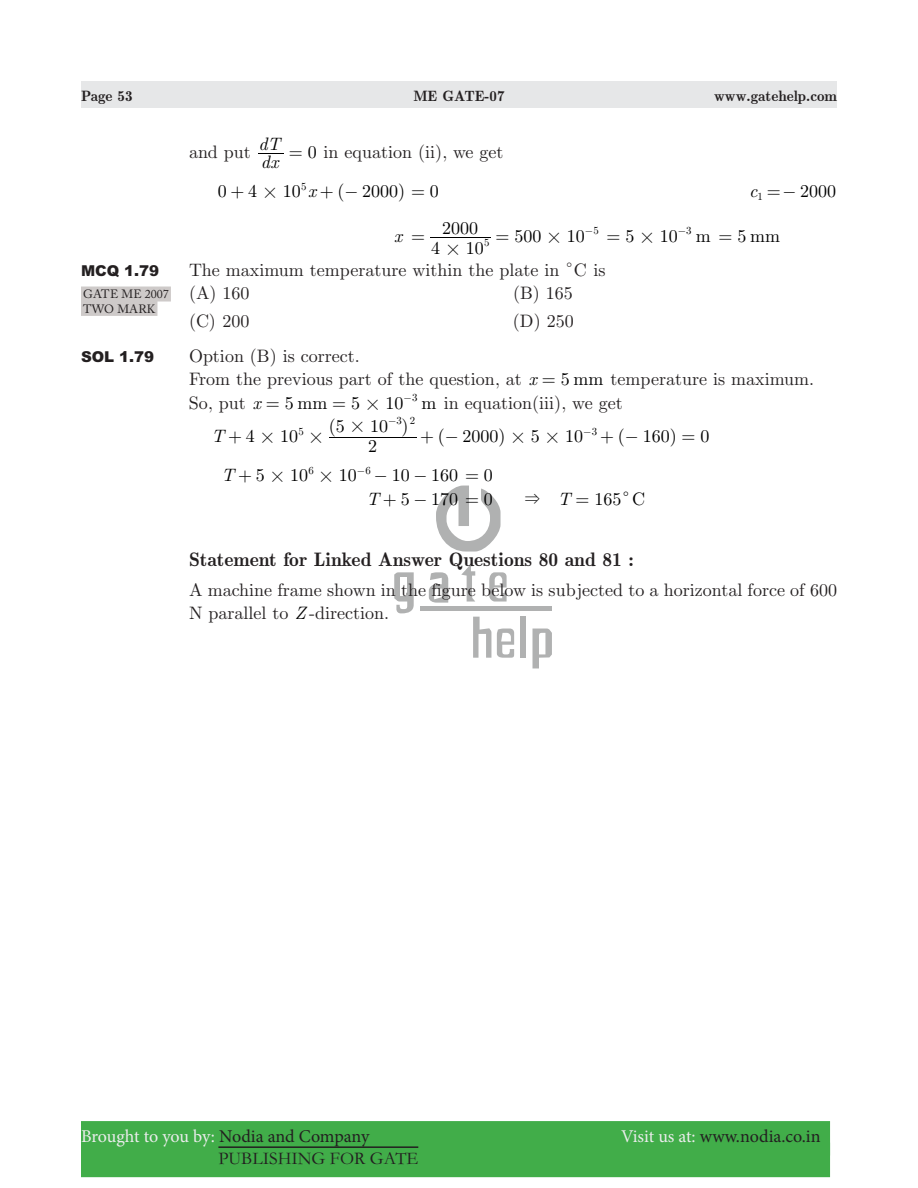
<style>
.page{position:relative;width:918px;height:1188px;background:#fff}
.page>*{position:absolute;margin:0;border:0;box-sizing:border-box;transform-origin:0 0}
.t1{font:700 19.5px "Euclid";color:#231f20}
.t2{font:18px/23.4px "Euclid";color:#231f20}
.t3{font:18px "Euclid";color:#000}
.t4{font:18px "Minion Pro";letter-spacing:-.01em;color:#ebecec}
.t5{font:18px "Minion Pro";color:#231f20}
.t6{font:18px "Garamond";color:#231f20}
.t7{font:italic 18px "Euclid";color:#000}
.t8{font:18px "M Ma Binary";color:#000}
.t9{font:18px "M Ma Arrow";color:#000}
.t10{font:700 15px "Euclid";color:#231f20}
.t11{font:900 15px "Arial";color:#231f20}
.t12{font:12px/14.4px "Adobe Caslon Pro";letter-spacing:.01em;color:#231f20}
.t13{font:10.8px "Euclid";color:#000}
.s1{color:#000}
.s2{font-family:"M Ma Binary";color:#000}
.s3{font-style:italic;color:#000}
.s4{font-style:italic}
.s5{font-family:"M Ma Binary"}
.s6{font-family:"M Ma Etc"}
.s7{font-family:"Euclid";font-style:italic}
.s8{color:#231f20}
.s9{color:#ebecec}
</style>
<div class="page">
<div style="left:81px;top:81px;width:756px;height:27px;background:#e6e7e8"></div>
<div style="left:81px;top:1121px;width:749px;height:35px;background:#41ad49"></div>
<div style="left:81px;top:1143px;width:749px;height:34px;background:#41ad49"></div>
<hr style="left:218px;top:1146px;width:200px;height:2px;background:#231f20">
<svg style="left:394px;top:572px;width:20px;height:41px"></svg>
<hr style="left:420px;top:606px;width:132px;height:4px;background:#b0b1b1">
<svg style="left:473px;top:617px;width:18px;height:41px"></svg>
<svg style="left:461px;top:565px;width:14px;height:37px"></svg>
<div style="left:521px;top:617px;width:5px;height:41px;background:#b0b1b1"></div>
<svg style="left:533px;top:629px;width:19px;height:39px"></svg>
<div style="left:401px;top:578px;width:6px;height:18px;background:#fff"></div>
<svg style="left:497px;top:629px;width:17px;height:29px"></svg>
<svg style="left:429px;top:572px;width:19px;height:31px"></svg>
<svg style="left:489px;top:572px;width:18px;height:30px"></svg>
<hr style="left:430px;top:237px;width:61px;height:1px;background:#000">
<hr style="left:329px;top:438px;width:87px;height:1px;background:#000">
<div style="left:81px;top:287px;width:90px;height:15px;background:#cecac9"></div>
<div style="left:81px;top:301px;width:76px;height:15px;background:#cecac9"></div>
<svg style="left:436px;top:486px;width:65px;height:66px"></svg>
<p class="t10" style="left:81px;top:91px;width:53px">Page 53</p>
<p class="t10" style="left:413px;top:91px;width:93px">ME GATE-07</p>
<p class="t10" style="left:714px;top:91px;width:124px">www.gatehelp.com</p>
<p class="t7" style="left:258px;top:138px;width:24px">dT</p>
<p class="t2" style="left:218px;top:135px;width:287px;line-height:39px;text-indent:90px"><span class="s1">0</span> in equation (ii), we get<br><span class="s1">0 4</span> <span class="s2">#</span> <span class="s1">10</span> <span class="s3">x</span> <span class="s1">(− 2000)</span></p>
<p class="t2" style="left:189px;top:142px;width:63px">and put</p>
<p class="t7" style="left:261px;top:156px;width:19px">dx</p>
<p class="t13" style="left:301px;top:182px;width:7px">5</p>
<p class="t3" style="left:430px;top:185px;width:10px">0</p>
<p class="t3" style="left:749px;top:185px;width:89px"><span class="s4">c</span><sub>1</sub> − 2000</p>
<p class="t7" style="left:394px;top:229px;width:10px">x</p>
<p class="t3" style="left:431px;top:242px;width:10px">4</p>
<p class="t3" style="left:466px;top:242px;width:19px">10</p>
<p class="t3" style="left:442px;top:221px;width:37px">2000</p>
<p class="t3" style="left:515px;top:229px;width:86px">500 <span class="s5">#</span> 10 <sup>5</sup></p>
<p class="t3" style="left:625px;top:229px;width:87px">5<span class="s5">#</span>10 m<sup>3</sup></p>
<p class="t3" style="left:738px;top:229px;width:44px">5mm</p>
<p class="t13" style="left:484px;top:239px;width:7px">5</p>
<p class="t8" style="left:444px;top:243px;width:19px">#</p>
<p class="t11" style="left:81px;top:265px;width:80px">MCQ 1.79</p>
<p class="t2" style="left:189px;top:260px;width:418px">The maximum temperature within the plate in <span class="s6">c</span>C is (A) 160</p>
<p class="t2" style="left:513px;top:283px;width:61px">(B) 165</p>
<p class="t12" style="left:83px;top:288px;width:87px">GATE ME 2007<br>TWO MARK</p>
<p class="t2" style="left:189px;top:311px;width:62px">(C) 200</p>
<p class="t2" style="left:513px;top:311px;width:62px">(D) 250</p>
<p class="t11" style="left:81px;top:351px;width:75px">SOL 1.79</p>
<p class="t2" style="left:189px;top:346px;width:349px">Option (B) is correct.<br>From the previous part of the question, at <span class="s3">x</span></p>
<p class="t2" style="left:561px;top:369px;width:255px"><span class="s1">5 mm</span> temperature is maximum.</p>
<p class="t2" style="left:189px;top:393px;width:73px">So, put <span class="s3">x</span></p>
<p class="t3" style="left:285px;top:396px;width:44px">5mm</p>
<p class="t3" style="left:351px;top:396px;width:54px">5<span class="s5">#</span>10</p>
<p class="t2" style="left:412px;top:393px;width:212px"><span class="s1">m</span><sup>3</sup> in equation(iii), we get</p>
<p class="t3" style="left:246px;top:430px;width:54px">4<span class="s5">#</span>10</p>
<p class="t13" style="left:388px;top:416px;width:28px">−3 2</p>
<p class="t3" style="left:329px;top:419px;width:61px">(5<span class="s5">#</span>10</p>
<p class="t3" style="left:401px;top:419px;width:9px">)</p>
<p class="t13" style="left:299px;top:427px;width:7px">5</p>
<p class="t13" style="left:583px;top:427px;width:15px">−3</p>
<p class="t7" style="left:211px;top:430px;width:14px">T</p>
<p class="t3" style="left:438px;top:430px;width:147px">( 2000) <span class="s5"># #</span> 10</p>
<p class="t3" style="left:531px;top:430px;width:10px">5</p>
<p class="t3" style="left:618px;top:430px;width:60px">( 160)</p>
<p class="t8" style="left:307px;top:431px;width:19px">#</p>
<p class="t3" style="left:368px;top:439px;width:10px">2</p>
<p class="t13" style="left:309px;top:466px;width:7px">6</p>
<p class="t13" style="left:357px;top:466px;width:33px">−6 −</p>
<p class="t3" style="left:484px;top:469px;width:10px">0</p>
<p class="t7" style="left:366px;top:492px;width:14px">T</p>
<p class="t3" style="left:401px;top:492px;width:59px">5 170</p>
<p class="t3" style="left:484px;top:492px;width:10px">0</p>
<p class="t9" style="left:524px;top:488px;width:49px">&amp; <span class="s7">T</span></p>
<p class="t3" style="left:595px;top:492px;width:52px">165 C<span class="s6">c</span></p>
<p class="t3" style="left:222px;top:469px;width:88px"><span class="s4">T</span> 5<span class="s5">#</span>10</p>
<p class="t3" style="left:317px;top:469px;width:41px"><span class="s5">#</span>10</p>
<p class="t3" style="left:392px;top:469px;width:68px">10 160</p>
<p class="t3" style="left:701px;top:430px;width:10px">0</p>
<p class="t1" style="left:189px;top:553px;width:446px">Statement for Linked Answer Questions 80 and 81 :</p>
<p class="t2" style="left:189px;top:579px;width:650px">A machine frame shown in the figure below is subjected to a horizontal force of 600<br>N parallel to <span class="s3">Z</span> -direction.</p>
<p class="t4" style="left:81px;top:1129px;width:290px">Brought to you by: <span class="s8">Nodia and Company</span></p>
<p class="t5" style="left:621px;top:1129px;width:201px"><span class="s9">Visit us at:</span> www.nodia.co.in</p>
<p class="t6" style="left:218px;top:1152px;width:201px">PUBLISHING FOR GATE</p>
</div>
